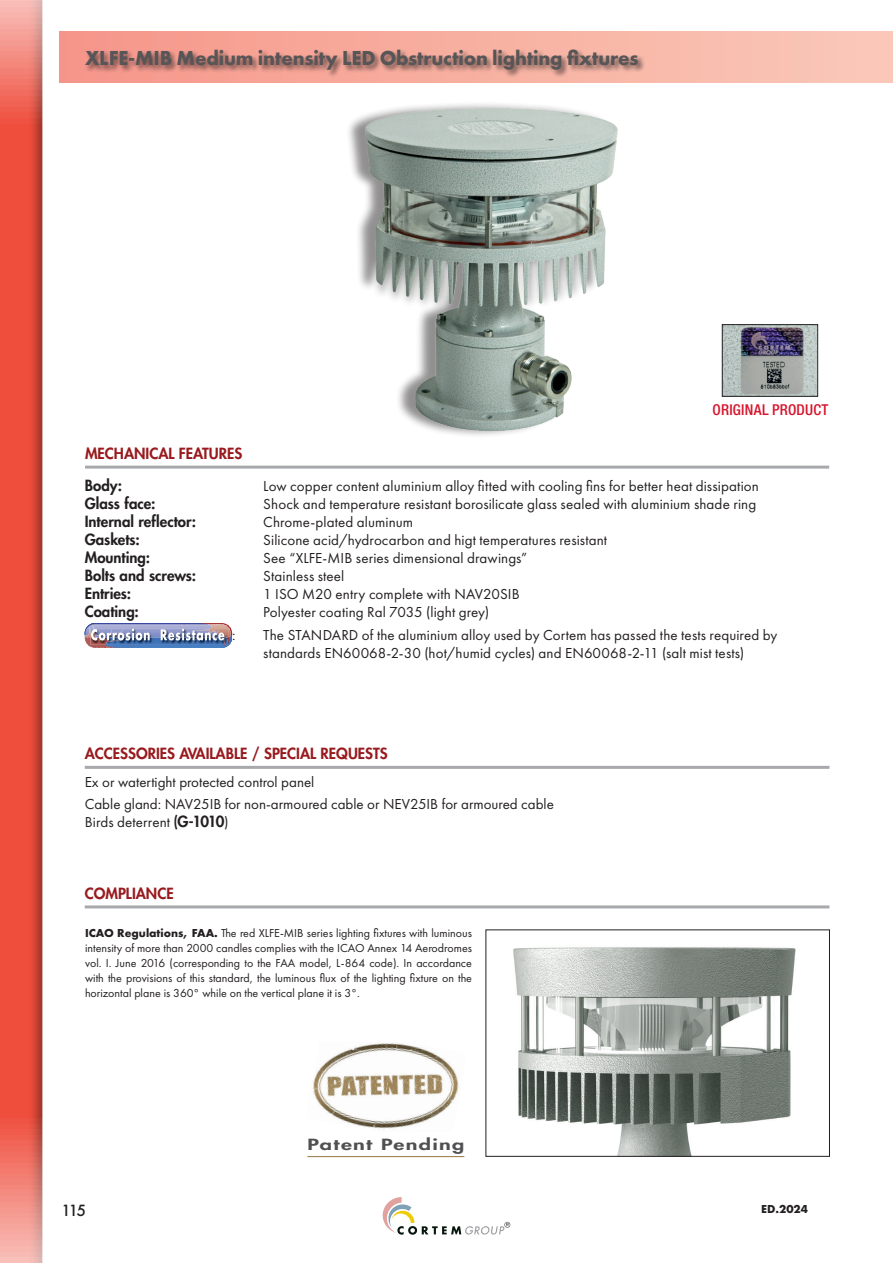
<style>
.page{position:relative;width:893px;height:1263px;background:#fff}
.page>*{position:absolute;margin:0;border:0;box-sizing:border-box;transform-origin:0 0}
.t1{font:700 21px "Futura PT";letter-spacing:-.01em;color:#585557}
.t2{font:15px/22.5px "Futura PT";letter-spacing:.005em;color:#231f20}
.t3{font:800 15px "Futura";color:#231f20}
.t4{font:800 15px "Futura";color:#981a1e}
.t5{font:500 condensed 15px "Helvetica Neue LT Pro";letter-spacing:.015em;color:#d7162e}
.t6{font:800 15px "Futura";letter-spacing:.06em;color:#505052;scale:1.45 1}
.t7{font:500 15px "Futura";color:#231f20}
.t8{font:12px/15px "Futura PT";color:#231f20;text-align:justify}
.t9{font:700 12px "Futura PT";color:#231f20}
.s1{font-family:"Futura";font-weight:800}
.s2{font-weight:700}
</style>
<div class="page">
<img style="left:724px;top:326px;width:92px;height:69px">
<div style="left:722px;top:324px;width:96px;height:73px;border:1px solid #231f20"></div>
<img style="left:348px;top:104px;width:270px;height:332px">
<img style="left:513px;top:947px;width:283px;height:207px">
<svg style="left:383px;top:1197px;width:127px;height:38px"></svg>
<div style="left:60px;top:31px;width:833px;height:51px;background:linear-gradient(to right,#f59689,#fac9b9)"></div>
<div style="left:0;top:0;width:44px;height:1263px;background:#231f20;opacity:.5"></div>
<img style="left:313px;top:1043px;width:146px;height:86px">
<hr style="left:307px;top:1156px;width:157px;height:1px;background:#a08657">
<hr style="left:85px;top:905px;width:744px;height:3px;background:#a8a9ad">
<hr style="left:85px;top:766px;width:744px;height:3px;background:#a8a9ad">
<hr style="left:85px;top:648px;width:147px;height:1px;background:#4883c4">
<hr style="left:85px;top:647px;width:147px;height:1px;background:#4680c2">
<hr style="left:85px;top:646px;width:147px;height:1px;background:#477ec1">
<hr style="left:85px;top:645px;width:147px;height:1px;background:#467bbf">
<hr style="left:85px;top:644px;width:147px;height:1px;background:#4779be">
<hr style="left:85px;top:643px;width:147px;height:1px;background:#4477bc">
<hr style="left:85px;top:642px;width:147px;height:1px;background:#4175bb">
<hr style="left:85px;top:641px;width:147px;height:1px;background:#3e72b9">
<hr style="left:85px;top:640px;width:147px;height:1px;background:#3b70b7">
<hr style="left:85px;top:639px;width:147px;height:1px;background:#406eb6">
<hr style="left:85px;top:638px;width:147px;height:1px;background:#416bb4">
<hr style="left:85px;top:637px;width:147px;height:1px;background:#3f69b3">
<hr style="left:85px;top:636px;width:147px;height:1px;background:#3e67b1">
<hr style="left:85px;top:635px;width:147px;height:1px;background:#3d65b0">
<hr style="left:85px;top:634px;width:147px;height:1px;background:#3c63ae">
<hr style="left:85px;top:633px;width:147px;height:1px;background:#3c61ad">
<hr style="left:85px;top:632px;width:147px;height:1px;background:#3a5eab">
<hr style="left:85px;top:631px;width:147px;height:1px;background:#3a5ca9">
<hr style="left:85px;top:630px;width:147px;height:1px;background:#3a5aa8">
<hr style="left:85px;top:629px;width:147px;height:1px;background:#3a58a6">
<hr style="left:85px;top:628px;width:147px;height:1px;background:#3b56a5">
<hr style="left:85px;top:627px;width:147px;height:1px;background:#3a53a3">
<hr style="left:85px;top:626px;width:147px;height:1px;background:#3850a2">
<hr style="left:85px;top:625px;width:147px;height:1px;background:#384ea1">
<hr style="left:85px;top:624px;width:147px;height:1px;background:#394b9f">
<hr style="left:85px;top:623px;width:147px;height:1px;background:#394a9f">
<img style="left:86px;top:624px;width:75px;height:13px">
<img style="left:90px;top:637px;width:138px;height:8px">
<img style="left:90px;top:628px;width:71px;height:9px">
<svg style="left:91px;top:628px;width:59px;height:12px"></svg>
<svg style="left:161px;top:623px;width:72px;height:17px"></svg>
<hr style="left:85px;top:466px;width:744px;height:3px;background:#a8a9ad">
<div style="left:84px;top:48px;width:562px;height:30px;background:#231f20;opacity:.6"></div>
<h1 class="t1" style="left:85px;top:45px;width:555px">XLFE-MIB Medium intensity LED Obstruction lighting fixtures</h1>
<p class="t4" style="left:85px;top:444px;width:159px">MECHANICAL FEATURES</p>
<p class="t5" style="left:713px;top:400px;width:117px">ORIGINAL PRODUCT</p>
<p class="t3" style="left:85px;top:476px;width:39px">Body:</p>
<p class="t2" style="left:263px;top:475px;width:497px">Low copper content aluminium alloy fitted with cooling fins for better heat dissipation</p>
<p class="t3" style="left:85px;top:494px;width:72px">Glass face:</p>
<p class="t2" style="left:263px;top:493px;width:495px">Shock and temperature resistant borosilicate glass sealed with aluminium shade ring</p>
<p class="t3" style="left:85px;top:512px;width:113px">Internal reflector:</p>
<p class="t2" style="left:263px;top:511px;width:151px">Chrome-plated aluminum</p>
<p class="t3" style="left:85px;top:530px;width:57px">Gaskets:</p>
<p class="t2" style="left:263px;top:529px;width:345px">Silicone acid/hydrocarbon and higt temperatures resistant</p>
<p class="t3" style="left:85px;top:548px;width:67px">Mounting:</p>
<p class="t2" style="left:263px;top:547px;width:265px">See “XLFE-MIB series dimensional drawings”</p>
<p class="t3" style="left:85px;top:566px;width:113px">Bolts and screws:</p>
<p class="t2" style="left:263px;top:565px;width:83px">Stainless steel</p>
<p class="t3" style="left:85px;top:584px;width:48px">Entries:</p>
<p class="t2" style="left:263px;top:583px;width:258px">1 ISO M20 entry complete with NAV20SIB</p>
<p class="t3" style="left:85px;top:602px;width:56px">Coating:</p>
<p class="t2" style="left:263px;top:601px;width:228px">Polyester coating Ral 7035 (light grey)</p>
<p class="t2" style="left:232px;top:623px;width:5px">:</p>
<p class="t2" style="left:263px;top:625px;width:516px;line-height:18px">The STANDARD of the aluminium alloy used by Cortem has passed the tests required by standards EN60068-2-30 (hot/humid cycles) and EN60068-2-11 (salt mist tests)</p>
<p class="t4" style="left:85px;top:744px;width:305px">ACCESSORIES AVAILABLE / SPECIAL REQUESTS</p>
<p class="t2" style="left:85px;top:770px;width:471px">Ex or watertight protected control panel<br>Cable gland: NAV25IB for non-armoured cable or NEV25IB for armoured cable</p>
<p class="t2" style="left:85px;top:811px;width:145px">Birds deterrent <span class="s1">(G-1010</span>)</p>
<p class="t4" style="left:85px;top:883px;width:90px">COMPLIANCE</p>
<p class="t8" style="left:85px;top:925px;width:388px"><span class="s2">ICAO Regulations, FAA.</span> The red XLFE-MIB series lighting fixtures with luminous intensity of more than 2000 candles complies with the ICAO Annex 14 Aerodromes vol. I. June 2016 (corresponding to the FAA model, L-864 code). In accordance with the provisions of this standard, the luminous flux of the lighting fixture on the horizontal plane is 360° while on the vertical plane it is 3°.</p>
<p class="t6" style="left:307px;top:1134px;width:110px">Patent Pending</p>
<p class="t7" style="left:62px;top:1200px;width:26px">115</p>
<p class="t9" style="left:761px;top:1201px;width:48px">ED.2024</p>
</div>
